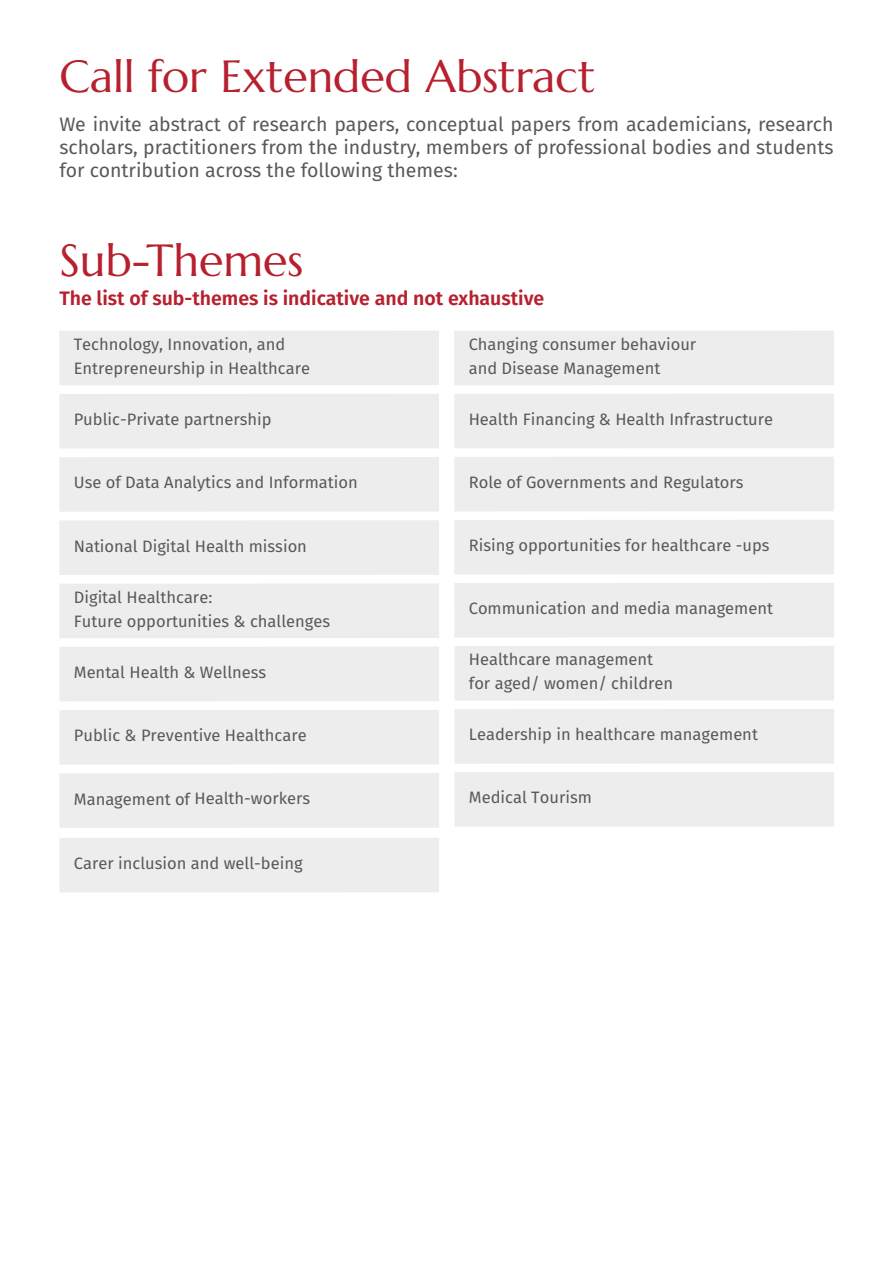
<style>
.page{position:relative;width:893px;height:1263px;background:#fff}
.page>*{position:absolute;margin:0;border:0;box-sizing:border-box;transform-origin:0 0}
.t1{font:45px "Marcellus";color:#b7202e}
.t2{font:19.5px/23.4px "Fira Sans";color:#58595b;text-align:justify}
.t3{font:600 19.5px "Fira Sans";color:#b7202e}
.t4{font:16.5px/24px "Fira Sans";color:#58595b}
</style>
<div class="page">
<div style="left:59px;top:331px;width:380px;height:54px;background:#ededed"></div>
<div style="left:59px;top:394px;width:380px;height:54px;background:#ededed"></div>
<div style="left:59px;top:457px;width:380px;height:55px;background:#ededed"></div>
<div style="left:59px;top:520px;width:380px;height:55px;background:#ededed"></div>
<div style="left:59px;top:583px;width:380px;height:55px;background:#ededed"></div>
<div style="left:59px;top:647px;width:380px;height:54px;background:#ededed"></div>
<div style="left:59px;top:710px;width:380px;height:55px;background:#ededed"></div>
<div style="left:59px;top:773px;width:380px;height:55px;background:#ededed"></div>
<div style="left:59px;top:838px;width:380px;height:54px;background:#ededed"></div>
<div style="left:454px;top:331px;width:380px;height:54px;background:#ededed"></div>
<div style="left:454px;top:394px;width:380px;height:54px;background:#ededed"></div>
<div style="left:454px;top:457px;width:380px;height:54px;background:#ededed"></div>
<div style="left:454px;top:520px;width:380px;height:54px;background:#ededed"></div>
<div style="left:454px;top:583px;width:380px;height:54px;background:#ededed"></div>
<div style="left:454px;top:646px;width:380px;height:55px;background:#ededed"></div>
<div style="left:454px;top:709px;width:380px;height:55px;background:#ededed"></div>
<div style="left:454px;top:772px;width:380px;height:55px;background:#ededed"></div>
<h1 class="t1" style="left:59px;top:48px;width:538px">Call for Extended Abstract</h1>
<p class="t2" style="left:59px;top:112px;width:776px">We invite abstract of research papers, conceptual papers from academicians, research scholars, practitioners from the industry, members of professional bodies and students for contribution across the following themes:</p>
<h1 class="t1" style="left:59px;top:232px;width:246px">Sub-Themes</h1>
<p class="t3" style="left:59px;top:282px;width:486px">The list of sub-themes is indicative and not exhaustive</p>
<p class="t4" style="left:74px;top:332px;width:238px">Technology, Innovation, and<br>Entrepreneurship in Healthcare</p>
<p class="t4" style="left:74px;top:407px;width:200px">Public-Private partnership</p>
<p class="t4" style="left:469px;top:332px;width:229px">Changing consumer behaviour and Disease Management</p>
<p class="t4" style="left:469px;top:407px;width:306px">Health Financing &amp; Health Infrastructure</p>
<p class="t4" style="left:74px;top:470px;width:286px">Use of Data Analytics and Information</p>
<p class="t4" style="left:74px;top:533px;width:235px">National Digital Health mission</p>
<p class="t4" style="left:74px;top:585px;width:258px">Digital Healthcare:<br>Future opportunities &amp; challenges</p>
<p class="t4" style="left:74px;top:660px;width:194px">Mental Health &amp; Wellness</p>
<p class="t4" style="left:74px;top:723px;width:234px">Public &amp; Preventive Healthcare</p>
<p class="t4" style="left:74px;top:786px;width:238px">Management of Health-workers</p>
<p class="t4" style="left:74px;top:851px;width:230px">Carer inclusion and well-being</p>
<p class="t4" style="left:469px;top:470px;width:276px">Role of Governments and Regulators</p>
<p class="t4" style="left:469px;top:533px;width:302px">Rising opportunities for healthcare -ups</p>
<p class="t4" style="left:469px;top:596px;width:306px">Communication and media management</p>
<p class="t4" style="left:469px;top:647px;width:206px">Healthcare management for aged/ women/ children</p>
<p class="t4" style="left:469px;top:722px;width:291px">Leadership in healthcare management</p>
<p class="t4" style="left:469px;top:785px;width:125px">Medical Tourism</p>
</div>
